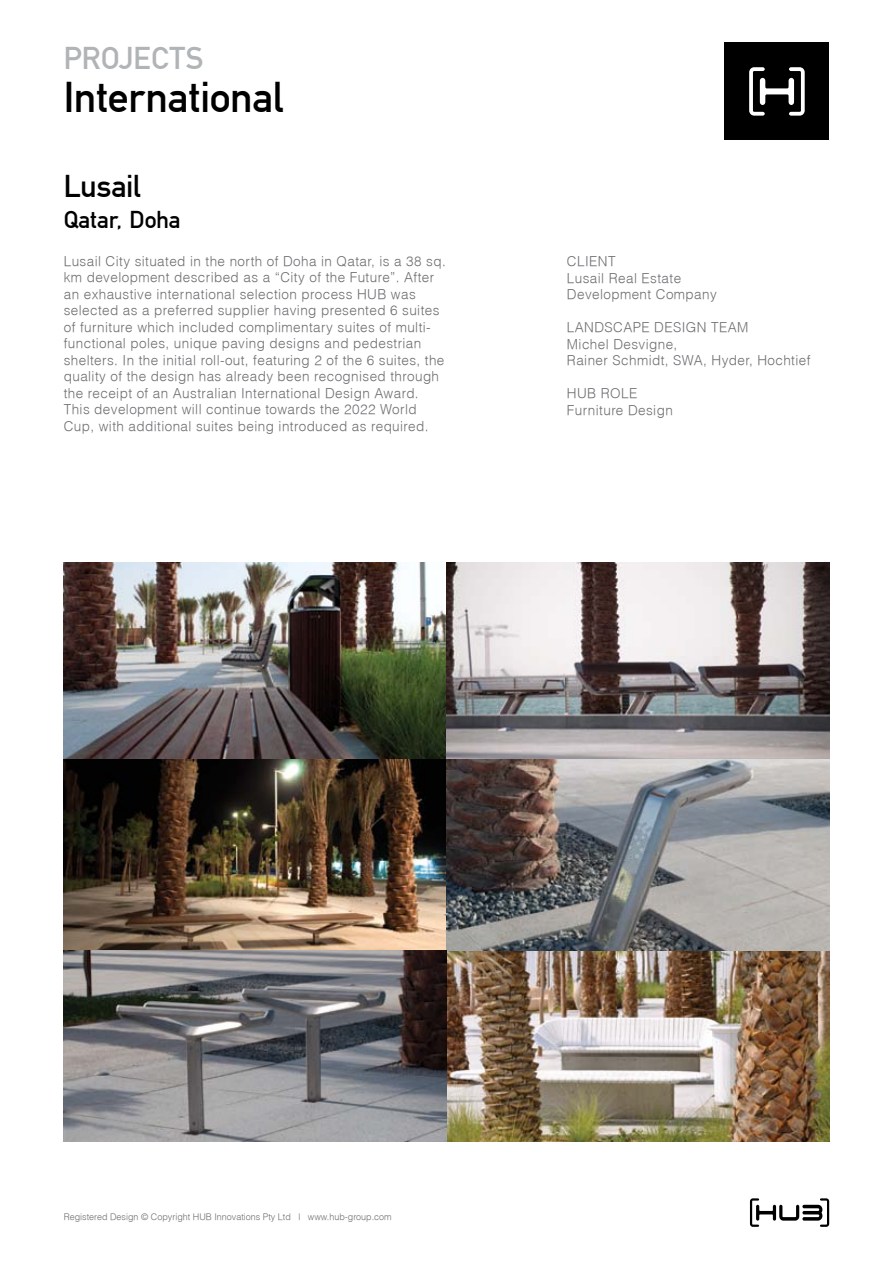
<style>
.page{position:relative;width:893px;height:1263px;background:#fff}
.page>*{position:absolute;margin:0;border:0;box-sizing:border-box;transform-origin:0 0}
.t1{font:45px "Fette Mit D";color:#000}
.t2{font:33px "Fette Mit D";color:#b1b4b6}
.t3{font:33px "Fette Mit D";color:#000}
.t4{font:25.5px "Fette Mit D";color:#000}
.t5{font:300 13.5px/16.5px "Helvetica";letter-spacing:.03em;color:#6d6e71}
.t6{font:300 9px "Helvetica";color:#6d6e71}
</style>
<div class="page">
<div style="left:725px;top:43px;width:104px;height:97px;background:#000"></div>
<svg style="left:749px;top:67px;width:56px;height:49px"></svg>
<svg style="left:750px;top:1198px;width:79px;height:29px"></svg>
<img style="left:64px;top:563px;width:765px;height:578px">
<h2 class="t2" style="left:64px;top:39px;width:141px">projects</h2>
<h1 class="t1" style="left:64px;top:71px;width:221px">International</h1>
<h2 class="t3" style="left:64px;top:167px;width:79px">Lusail</h2>
<h3 class="t4" style="left:64px;top:204px;width:118px">Qatar, Doha</h3>
<p class="t5" style="left:64px;top:252px;width:384px">Lusail City situated in the north of Doha in Qatar, is a 38 sq. km development described as a “City of the Future”. After an exhaustive international selection process HUB was selected as a preferred supplier having presented 6 suites of furniture which included complimentary suites of multi&shy;functional poles, unique paving designs and pedestrian shelters. In the initial roll-out, featuring 2 of the 6 suites, the quality of the design has already been recognised through the receipt of an Australian International Design Award.<br>This development will continue towards the 2022 World Cup, with additional suites being introduced as required.</p>
<p class="t5" style="left:567px;top:253px;width:151px">CLIENT<br>Lusail Real Estate<br>Development Company</p>
<p class="t5" style="left:567px;top:319px;width:18px">Landscape</p>
<p class="t5" style="left:654px;top:319px;width:19px">Design</p>
<p class="t5" style="left:711px;top:319px;width:18px">Team</p>
<p class="t5" style="left:567px;top:335px;width:245px">Michel Desvigne,<br>Rainer Schmidt, SWA, Hyder, Hochtief</p>
<p class="t5" style="left:567px;top:385px;width:107px">HUB Role<br>Furniture Design</p>
<p class="t6" style="left:64px;top:1211px;width:329px">Registered Design © Copyright HUB Innovations Pty Ltd | www.hub-group.com</p>
</div>
